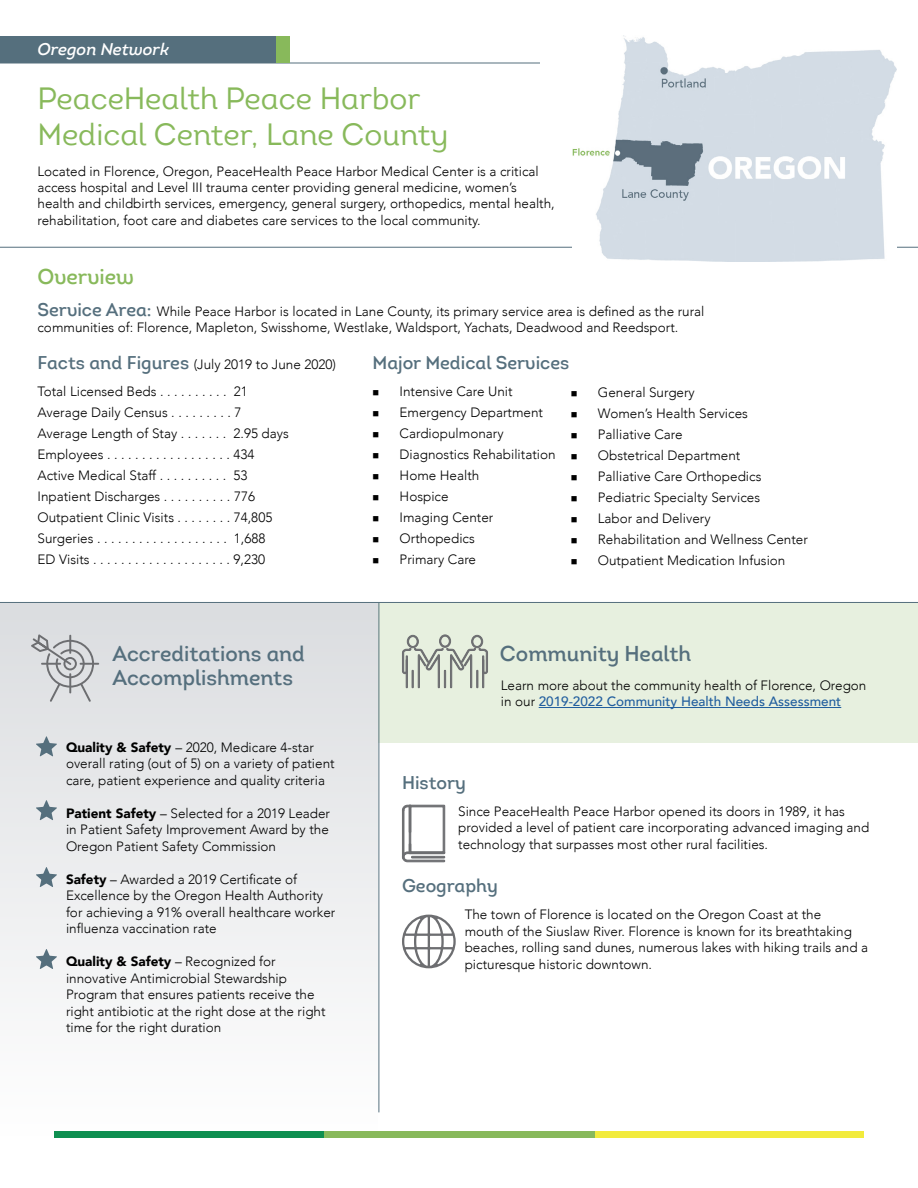
<style>
.page{position:relative;width:918px;height:1188px;background:#fff}
.page>*{position:absolute;margin:0;border:0;box-sizing:border-box;transform-origin:0 0}
.t1{font:30px/35.2px "Intro Regular Alt";color:#88b95b}
.t2{font:21px/24px "Intro Semi Bold Alt";color:#556f7d}
.t3{font:21px "Intro Semi Bold Alt";color:#88b95b}
.t4{font:18px "Intro Semi Bold Alt";color:#556f7d}
.t5{font:italic 600 16.5px "Intro";color:#fff}
.t6{font:300 13.5px/16.5px "Avenir";color:#000}
.s1{font-family:"Intro Semi Bold Alt";font-weight:400;font-size:18px;color:#556f7d}
.s2{font-weight:900}
.s3{font-weight:500;color:#215e9e}
</style>
<div class="page">
<hr style="left:0;top:247px;width:918px;height:1px;background:#556f7d">
<img style="left:572px;top:37px;width:325px;height:224px">
<div style="left:378px;top:603px;width:540px;height:139px;background:#e7f0df"></div>
<hr style="left:0;top:63px;width:540px;height:1px;background:#556f7d">
<div style="left:0;top:603px;width:378px;height:533px;background:linear-gradient(to bottom,#dadcdf,#fefefe)"></div>
<hr style="left:0;top:602px;width:918px;height:1px;background:#556f7d">
<hr style="left:379px;top:603px;width:1px;height:509px;background:#556f7d">
<div style="left:0;top:36px;width:289px;height:27px;background:#556f7d"></div>
<div style="left:276px;top:36px;width:13px;height:27px;background:#88b95b"></div>
<svg style="left:36px;top:736px;width:21px;height:20px"></svg>
<svg style="left:402px;top:804px;width:44px;height:59px"></svg>
<div style="left:411px;top:856px;width:34px;height:2px;border:1px solid #6d6e71"></div>
<svg style="left:402px;top:915px;width:54px;height:53px"></svg>
<svg style="left:36px;top:800px;width:21px;height:20px"></svg>
<svg style="left:36px;top:867px;width:21px;height:20px"></svg>
<svg style="left:31px;top:634px;width:68px;height:68px;background:#c9cbcd"></svg>
<div style="left:594px;top:1131px;width:270px;height:7px;background:#f2eb3c"></div>
<div style="left:324px;top:1131px;width:270px;height:7px;background:#88b95b"></div>
<div style="left:54px;top:1131px;width:270px;height:7px;background:#0e8f50"></div>
<hr style="left:539px;top:707px;width:302px;height:1px;background:#215e9e">
<svg style="left:402px;top:634px;width:86px;height:55px"></svg>
<svg style="left:36px;top:949px;width:21px;height:20px"></svg>
<p class="t5" style="left:38px;top:38px;width:133px">Oregon Network</p>
<h1 class="t1" style="left:38px;top:81px;width:412px">PeaceHealth Peace Harbor<br>Medical Center, Lane County</h1>
<p class="t6" style="left:38px;top:163px;width:519px">Located in Florence, Oregon, PeaceHealth Peace Harbor Medical Center is a critical access hospital and Level III trauma center providing general medicine, women’s health and childbirth services, emergency, general surgery, orthopedics, mental health, rehabilitation, foot care and diabetes care services to the local community.</p>
<h2 class="t3" style="left:38px;top:264px;width:98px">Overview</h2>
<p class="t6" style="left:38px;top:303px;width:668px"><span class="s1">Service Area:</span> While Peace Harbor is located in Lane County, its primary service area is defined as the rural communities of: Florence, Mapleton, Swisshome, Westlake, Waldsport, Yachats, Deadwood and Reedsport.</p>
<p class="t6" style="left:38px;top:351px;width:300px;line-height:27px"><span class="s1">Facts and Figures</span> (July 2019 to June 2020)<br>Total Licensed Beds . . . . . . . . . . 21</p>
<p class="t6" style="left:38px;top:402px;width:253px;line-height:21px">Average Daily Census . . . . . . . . . 7<br>Average Length of Stay . . . . . . . 2.95 days Employees . . . . . . . . . . . . . . . . . . 434<br>Active Medical Staff . . . . . . . . . . 53<br>Inpatient Discharges . . . . . . . . . . 776<br>Outpatient Clinic Visits . . . . . . . . 74,805<br>Surgeries . . . . . . . . . . . . . . . . . . . 1,688<br>ED Visits . . . . . . . . . . . . . . . . . . . . 9,230</p>
<h2 class="t2" style="left:112px;top:642px;width:194px">Accreditations and<br>Accomplishments</h2>
<p class="t6" style="left:66px;top:739px;width:270px"><span class="s2">Quality &amp; Safety</span> – 2020, Medicare 4-star overall rating (out of 5) on a variety of patient care, patient experience and quality criteria</p>
<p class="t6" style="left:66px;top:805px;width:266px;text-align:justify"><span class="s2">Patient Safety</span> – Selected for a 2019 Leader in Patient Safety Improvement Award by the Oregon Patient Safety Commission</p>
<p class="t6" style="left:66px;top:871px;width:271px"><span class="s2">Safety</span> – Awarded a 2019 Certificate of Excellence by the Oregon Health Authority for achieving a 91% overall healthcare worker influenza vaccination rate</p>
<p class="t6" style="left:66px;top:953px;width:261px"><span class="s2">Quality &amp; Safety</span> – Recognized for innovative Antimicrobial Stewardship Program that ensures patients receive the right antibiotic at the right dose at the right time for the right duration</p>
<h3 class="t4" style="left:373px;top:351px;width:198px">Major Medical Services</h3>
<p class="t6" style="left:373px;top:383px;width:142px">■ Intensive Care Unit</p>
<p class="t6" style="left:373px;top:404px;width:172px">■ Emergency Department</p>
<p class="t6" style="left:373px;top:425px;width:133px">■ Cardiopulmonary</p>
<p class="t6" style="left:373px;top:446px;width:185px">■ Diagnostics Rehabilitation</p>
<p class="t6" style="left:373px;top:467px;width:108px">■ Home Health</p>
<p class="t6" style="left:373px;top:488px;width:78px">■ Hospice</p>
<p class="t6" style="left:373px;top:509px;width:122px">■ Imaging Center</p>
<p class="t6" style="left:373px;top:530px;width:104px">■ Orthopedics</p>
<p class="t6" style="left:373px;top:551px;width:105px">■ Primary Care</p>
<p class="t6" style="left:571px;top:384px;width:126px">■ General Surgery</p>
<p class="t6" style="left:571px;top:405px;width:179px">■ Women’s Health Services</p>
<p class="t6" style="left:571px;top:426px;width:113px">■ Palliative Care</p>
<p class="t6" style="left:571px;top:447px;width:171px">■ Obstetrical Department</p>
<p class="t6" style="left:571px;top:468px;width:192px">■ Palliative Care Orthopedics</p>
<p class="t6" style="left:571px;top:489px;width:191px">■ Pediatric Specialty Services</p>
<p class="t6" style="left:571px;top:510px;width:141px">■ Labor and Delivery</p>
<p class="t6" style="left:571px;top:531px;width:239px">■ Rehabilitation and Wellness Center</p>
<p class="t6" style="left:571px;top:552px;width:216px">■ Outpatient Medication Infusion</p>
<h2 class="t2" style="left:500px;top:642px;width:193px">Community Health</h2>
<p class="t6" style="left:501px;top:677px;width:367px">Learn more about the community health of Florence, Oregon in our <span class="s3">2019-2022 Community Health Needs Assessment</span></p>
<h3 class="t4" style="left:402px;top:771px;width:66px">History</h3>
<p class="t6" style="left:458px;top:803px;width:413px">Since PeaceHealth Peace Harbor opened its doors in 1989, it has provided a level of patient care incorporating advanced imaging and technology that surpasses most other rural facilities.</p>
<h3 class="t4" style="left:402px;top:875px;width:97px">Geography</h3>
<p class="t6" style="left:465px;top:906px;width:405px">The town of Florence is located on the Oregon Coast at the<br>mouth of the Siuslaw River. Florence is known for its breathtaking beaches, rolling sand dunes, numerous lakes with hiking trails and a picturesque historic downtown.</p>
</div>
